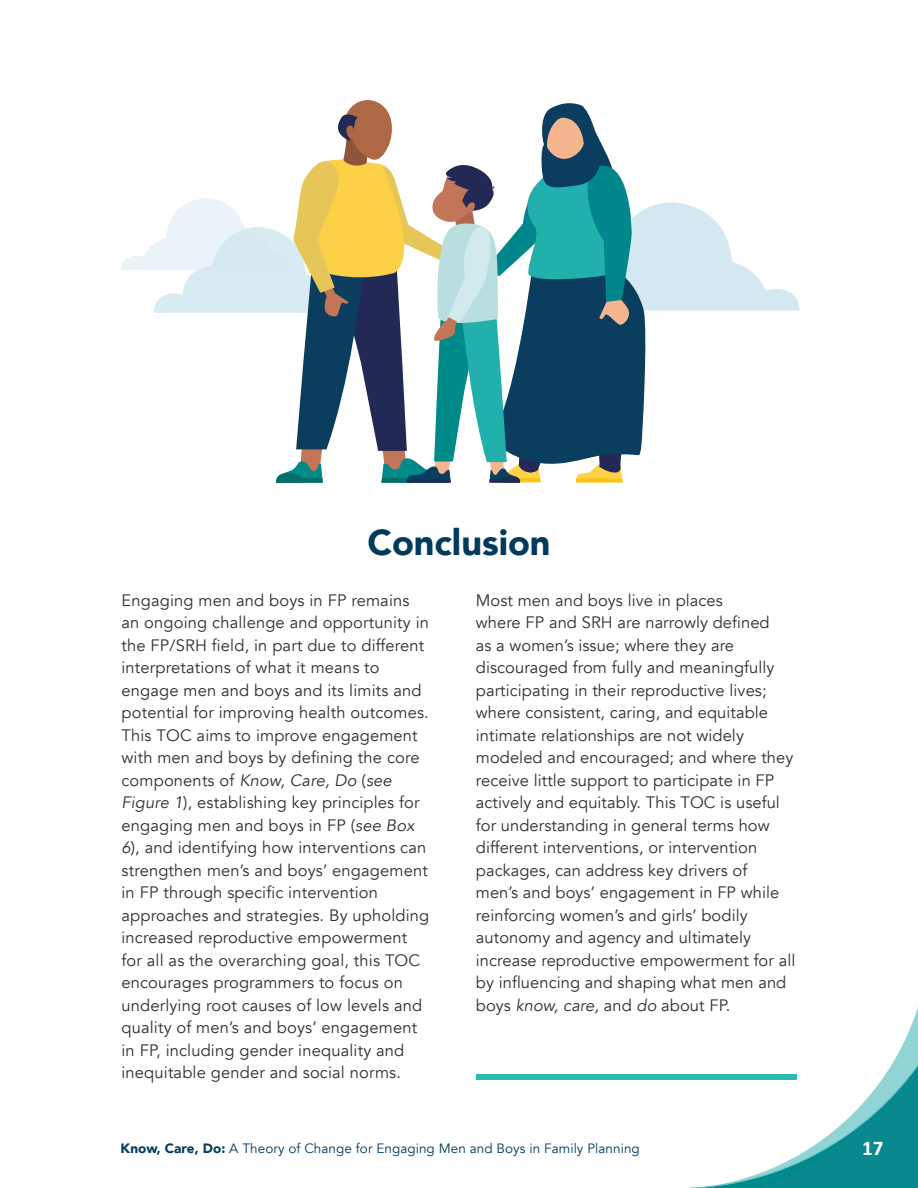
<style>
.page{position:relative;width:918px;height:1188px;background:#fff}
.page>*{position:absolute;margin:0;border:0;box-sizing:border-box;transform-origin:0 0}
.Heading_Spacing{font:900 36px "Avenir";color:#003a5d}
.t1{font:700 21px "Calibri";color:#fff}
.Body_Copy{font:16.5px/22.5px "Avenir";letter-spacing:.01em;color:#312f30}
.t2{font:13.5px "Avenir";letter-spacing:.005em;color:#003a5d}
.s1{font-style:italic}
.s2{font-weight:900}
</style>
<div class="page">
<svg style="left:897px;top:1007px;width:21px;height:48px"></svg>
<svg style="left:679px;top:1055px;width:239px;height:133px"></svg>
<div style="left:476px;top:1075px;width:320px;height:5px;background:#2abcae"></div>
<svg style="left:121px;top:101px;width:679px;height:382px"></svg>
<p class="Heading_Spacing" style="left:367px;top:512px;width:185px">Conclusion</p>
<p class="Body_Copy" style="left:122px;top:589px;width:309px">Engaging men and boys in FP remains an ongoing challenge and opportunity in the FP/SRH field, in part due to different interpretations of what it means to engage men and boys and its limits and potential for improving health outcomes.<br>This TOC aims to improve engagement with men and boys by defining the core components of <span class="s1">Know, Care, Do</span> (<span class="s1">see Figure 1</span>), establishing key principles for engaging men and boys in FP (<span class="s1">see Box 6</span>), and identifying how interventions can strengthen men’s and boys’ engagement in FP through specific intervention approaches and strategies. By upholding increased reproductive empowerment for all as the overarching goal, this TOC encourages programmers to focus on underlying root causes of low levels and quality of men’s and boys’ engagement in FP, including gender inequality and inequitable gender and social norms.</p>
<p class="Body_Copy" style="left:476px;top:589px;width:321px">Most men and boys live in places<br>where FP and SRH are narrowly defined<br>as a women’s issue; where they are discouraged from fully and meaningfully participating in their reproductive lives; where consistent, caring, and equitable intimate relationships are not widely modeled and encouraged; and where they receive little support to participate in FP actively and equitably. This TOC is useful for understanding in general terms how different interventions, or intervention packages, can address key drivers of<br>men’s and boys’ engagement in FP while reinforcing women’s and girls’ bodily autonomy and agency and ultimately increase reproductive empowerment for all by influencing and shaping what men and boys <span class="s1">know, care,</span> and <span class="s1">do</span> about FP.</p>
<p class="t2" style="left:121px;top:1140px;width:521px"><span class="s2">Know, Care, Do:</span> A Theory of Change for Engaging Men and Boys in Family Planning</p>
<p class="t1" style="left:862px;top:1135px;width:23px">17</p>
</div>
